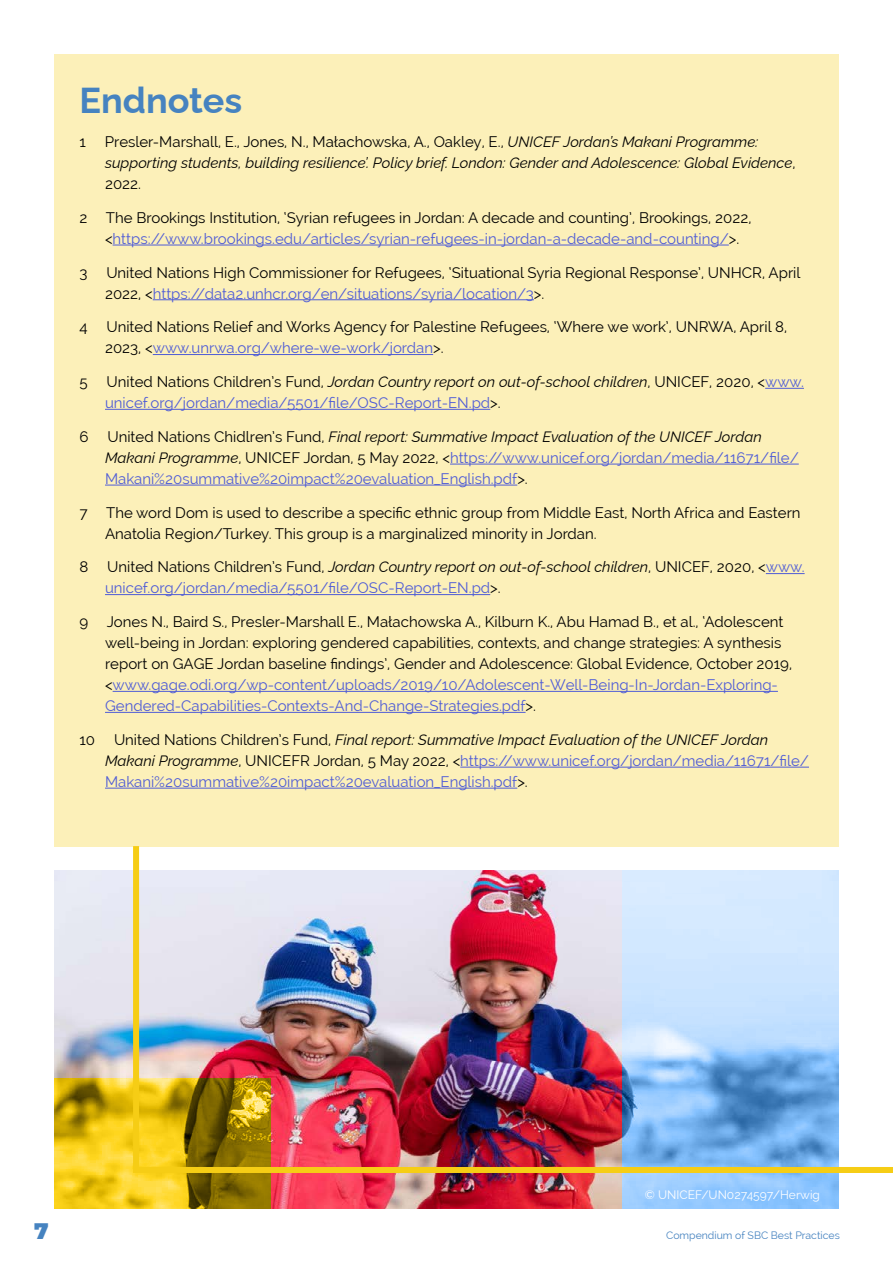
<style>
.page{position:relative;width:893px;height:1263px;background:#fff}
.page>*{position:absolute;margin:0;border:0;box-sizing:border-box;transform-origin:0 0}
.t1{font:700 36px "Raleway";color:#4683c0}
.t2{font:900 22.5px "Montserrat";color:#4683c0}
.t3{font:15px/21px "Raleway";color:#000}
.t4{font:15px/21px "Raleway";color:#4f5cd6}
.t5{font:italic 15px/21px "Raleway";color:#000}
.t6{font:12px "Raleway";color:#fff}
.t7{font:10.5px "Raleway";color:#4683c0}
.s1{font-style:normal}
.s2{color:#4f5cd6}
.s3{color:#000}
.s4{font-style:italic;color:#000}
</style>
<div class="page">
<img style="left:54px;top:871px;width:785px;height:338px">
<div style="left:54px;top:54px;width:785px;height:792px;background:#fcf0b9"></div>
<hr style="left:113px;top:245px;width:616px;height:1px;background:#4f5cd6">
<hr style="left:153px;top:299px;width:381px;height:1px;background:#4f5cd6">
<hr style="left:153px;top:354px;width:280px;height:1px;background:#4f5cd6">
<hr style="left:765px;top:388px;width:39px;height:1px;background:#4f5cd6">
<hr style="left:105px;top:409px;width:385px;height:1px;background:#4f5cd6">
<hr style="left:450px;top:464px;width:349px;height:1px;background:#4f5cd6">
<hr style="left:105px;top:485px;width:412px;height:1px;background:#4f5cd6">
<hr style="left:766px;top:573px;width:39px;height:1px;background:#4f5cd6">
<hr style="left:105px;top:594px;width:385px;height:1px;background:#4f5cd6">
<hr style="left:113px;top:691px;width:665px;height:1px;background:#4f5cd6">
<hr style="left:105px;top:712px;width:421px;height:1px;background:#4f5cd6">
<hr style="left:460px;top:767px;width:349px;height:1px;background:#4f5cd6">
<hr style="left:105px;top:788px;width:412px;height:1px;background:#4f5cd6">
<img style="left:130px;top:846px;width:763px;height:330px">
<h1 class="t1" style="left:80px;top:73px;width:164px">Endnotes</h1>
<p class="t3" style="left:80px;top:131px;width:8px">1</p>
<p class="t5" style="left:105px;top:130px;width:692px"><span class="s1">Presler-Marshall, E., Jones, N., Małachowska, A., Oakley, E.,</span> UNICEF Jordan’s Makani Programme: supporting students, building resilience’. Policy brief. London: Gender and Adolescence: Global Evidence<span class="s1">,<br>2022.</span></p>
<p class="t3" style="left:105px;top:207px;width:648px;text-indent:-26px">2 The Brookings Institution, ‘Syrian refugees in Jordan: A decade and counting’, Brookings, 2022, &lt;<span class="s2">https://www.brookings.edu/articles/syrian-refugees-in-jordan-a-decade-and-counting/</span>&gt;.</p>
<p class="t3" style="left:80px;top:262px;width:10px">3</p>
<p class="t3" style="left:105px;top:262px;width:697px">United Nations High Commissioner for Refugees, ‘Situational Syria Regional Response’, UNHCR, April<br>2022, &lt;<span class="s2">https://data2.unhcr.org/en/situations/syria/location/3</span>&gt;.</p>
<p class="t3" style="left:80px;top:317px;width:10px">4</p>
<p class="t3" style="left:105px;top:317px;width:683px">United Nations Relief and Works Agency for Palestine Refugees, ‘Where we work’, UNRWA, April 8,<br>2023, &lt;<span class="s2">www.unrwa.org/where-we-work/jordan</span>&gt;.</p>
<p class="t3" style="left:80px;top:371px;width:10px">5</p>
<p class="t4" style="left:105px;top:371px;width:700px"><span class="s3">United Nations Children’s Fund,</span> <span class="s4">Jordan Country report on out-of-school children</span><span class="s3">, UNICEF, 2020, &lt;</span>www. unicef.org/jordan/media/5501/file/OSC-Report-EN.pd<span class="s3">&gt;.</span></p>
<p class="t3" style="left:80px;top:426px;width:11px">6</p>
<p class="t4" style="left:105px;top:426px;width:695px"><span class="s3">United Nations Chidlren’s Fund,</span> <span class="s4">Final report: Summative Impact Evaluation of the UNICEF Jordan<br>Makani Programme</span><span class="s3">, UNICEF Jordan, 5 May 2022, &lt;</span>https://www.unicef.org/jordan/media/11671/file/<br>Makani%20summative%20impact%20evaluation_English.pdf<span class="s3">&gt;.</span></p>
<p class="t3" style="left:105px;top:502px;width:697px;text-indent:-26px">7 The word Dom is used to describe a specific ethnic group from Middle East, North Africa and Eastern<br>Anatolia Region/Turkey. This group is a marginalized minority in Jordan.</p>
<p class="t3" style="left:80px;top:557px;width:10px">8</p>
<p class="t4" style="left:105px;top:557px;width:701px"><span class="s3">United Nations Children’s Fund,</span> <span class="s4">Jordan Country report on out-of-school children</span><span class="s3">, UNICEF, 2020, &lt;</span>www. unicef.org/jordan/media/5501/file/OSC-Report-EN.pd<span class="s3">&gt;.</span></p>
<p class="t3" style="left:105px;top:611px;width:688px;text-indent:-26px">9 Jones N., Baird S., Presler-Marshall E., Małachowska A., Kilburn K., Abu Hamad B., et al., ‘Adolescent well-being in Jordan: exploring gendered capabilities, contexts, and change strategies: A synthesis report on GAGE Jordan baseline findings’, Gender and Adolescence: Global Evidence, October 2019, &lt;<span class="s2">www.gage.odi.org/wp-content/uploads/2019/10/Adolescent-Well-Being-In-Jordan-Exploring-Gendered-Capabilities-Contexts-And-Change-Strategies.pdf</span>&gt;.</p>
<p class="t3" style="left:80px;top:729px;width:17px">10</p>
<p class="t4" style="left:105px;top:729px;width:705px;text-indent:9px"><span class="s3">United Nations Children’s Fund,</span> <span class="s4">Final report: Summative Impact Evaluation of the UNICEF Jordan<br>Makani Programme</span><span class="s3">, UNICEFR Jordan, 5 May 2022, &lt;</span>https://www.unicef.org/jordan/media/11671/file/<br>Makani%20summative%20impact%20evaluation_English.pdf<span class="s3">&gt;.</span></p>
<p class="t6" style="left:645px;top:1188px;width:176px">© UNICEF/UN0274597/Herwig</p>
<h2 class="t2" style="left:34px;top:1214px;width:16px">7</h2>
<p class="t7" style="left:666px;top:1229px;width:175px">Compendium of SBC Best Practices</p>
</div>
